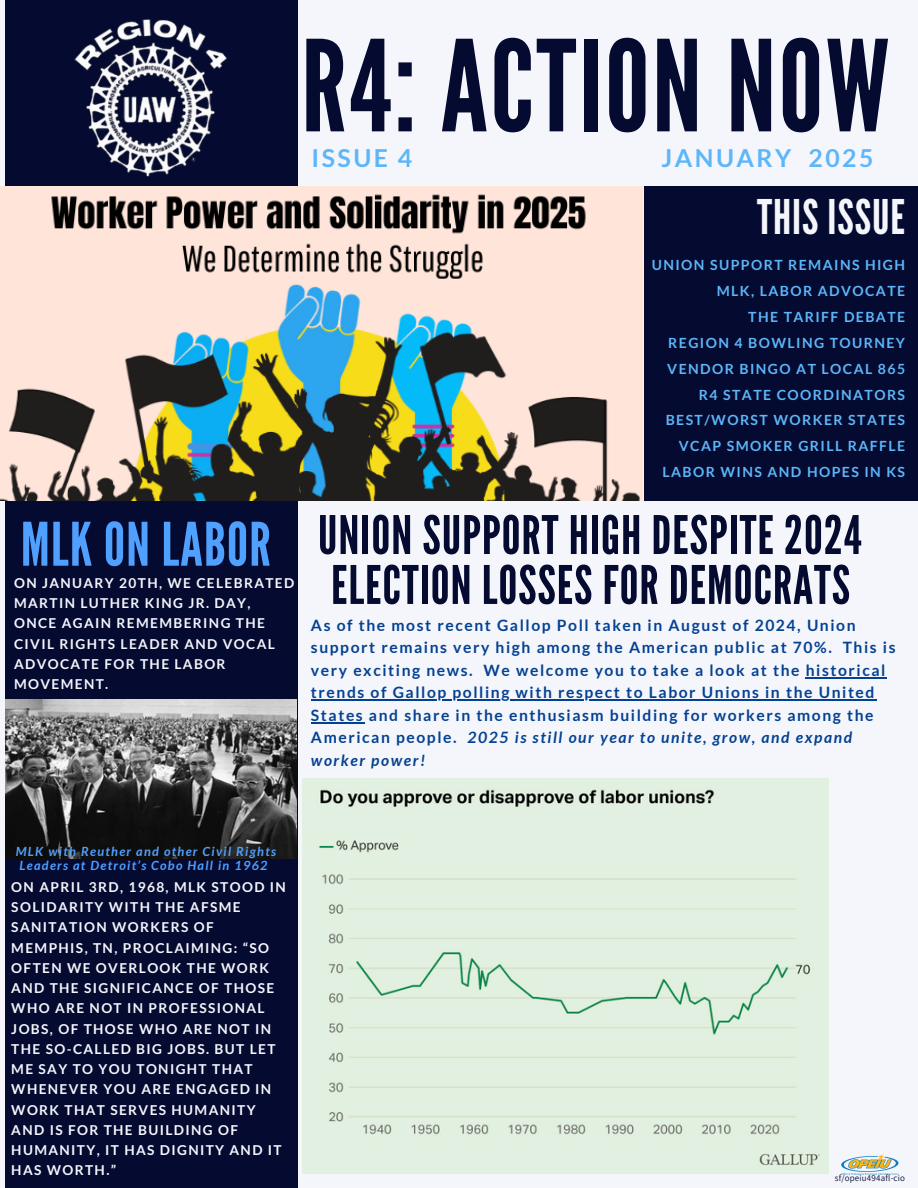
<style>
.page{position:relative;width:918px;height:1188px;background:#f4f6fc}
.page>*{position:absolute;margin:0;border:0;box-sizing:border-box;transform-origin:0 0}
.t1{font:126px "League Gothic";letter-spacing:.02em;color:#050a30}
.t2{font:59.85px "League Gothic";letter-spacing:.02em;color:#50a0ff}
.t3{font:53.1px "League Gothic";letter-spacing:.02em;color:#050a30}
.t4{font:47.7px "League Gothic";letter-spacing:.02em;color:#f4f6fc}
.t5{font:700 24.75px "Lato";letter-spacing:.1em;color:#5cb6f9}
.t6{font:700 15.75px/22.5px "Lato";letter-spacing:.1em;color:#054191}
.t7{font:700 14.1px "Lato";letter-spacing:.1em;color:#5cb6f9}
.t8{font:700 13.65px/20.2px "Lato";letter-spacing:.1em;color:#f4f6fc}
.t9{font:italic 700 12.75px "Lato";letter-spacing:.1em;color:#50a0ff}
.t10{font:9px "Assistant";letter-spacing:.02em;color:#050a30}
.s1{font-style:italic}
</style>
<div class="page">
<div style="left:5px;top:0;width:293px;height:1188px;background:#050a30"></div>
<img style="left:0;top:187px;width:642px;height:314px">
<div style="left:644px;top:187px;width:274px;height:314px;background:#050a30"></div>
<img style="left:62px;top:19px;width:181px;height:168px">
<img style="left:841px;top:1154px;width:58px;height:22px">
<img style="left:303px;top:779px;width:525px;height:395px">
<img style="left:5px;top:700px;width:291px;height:158px">
<hr style="left:806px;top:677px;width:81px;height:1px;background:#054191">
<hr style="left:311px;top:700px;width:565px;height:1px;background:#054191">
<hr style="left:311px;top:722px;width:53px;height:1px;background:#054191">
<p class="t1" style="left:301px;top:14px;width:590px">R4: ACTION NOW</p>
<p class="t5" style="left:312px;top:143px;width:102px">ISSUE 4</p>
<p class="t5" style="left:661px;top:143px;width:213px">JANUARY 2025</p>
<h1 class="t4" style="left:757px;top:189px;width:150px">THIS ISSUE</h1>
<h5 class="t7" style="left:652px;top:256px;width:255px">UNION SUPPORT REMAINS HIGH</h5>
<p class="t7" style="left:717px;top:282px;width:190px">MLK, LABOR ADVOCATE</p>
<p class="t7" style="left:748px;top:308px;width:158px">THE TARIFF DEBATE</p>
<h4 class="t7" style="left:668px;top:334px;width:238px">REGION 4 BOWLING TOURNEY</h4>
<p class="t7" style="left:667px;top:360px;width:239px">VENDOR BINGO AT LOCAL 865</p>
<p class="t7" style="left:699px;top:386px;width:208px">R4 STATE COORDINATORS</p>
<p class="t7" style="left:666px;top:411px;width:241px">BEST/WORST WORKER STATES</p>
<p class="t7" style="left:679px;top:437px;width:228px">VCAP SMOKER GRILL RAFFLE</p>
<p class="t7" style="left:662px;top:463px;width:244px">LABOR WINS AND HOPES IN KS</p>
<h2 class="t2" style="left:21px;top:510px;width:252px">MLK ON LABOR</h2>
<p class="t8" style="left:14px;top:572px;width:282px">ON JANUARY 20TH, WE CELEBRATED<br>MARTIN LUTHER KING JR. DAY,<br>ONCE AGAIN REMEMBERING THE<br>CIVIL RIGHTS LEADER AND VOCAL<br>ADVOCATE FOR THE LABOR<br>MOVEMENT.</p>
<p class="t3" style="left:318px;top:504px;width:545px">UNION SUPPORT HIGH DESPITE 2024</p>
<p class="t3" style="left:331px;top:554px;width:520px">ELECTION LOSSES FOR DEMOCRATS</p>
<p class="t6" style="left:311px;top:614px;width:586px">As of the most recent Gallop Poll taken in August of 2024, Union support remains very high among the American public at 70%. This is very exciting news. We welcome you to take a look at the historical</p>
<p class="t6" style="left:311px;top:681px;width:565px">trends of Gallop polling with respect to Labor Unions in the United States and share in the enthusiasm building for workers among the American people. <span class="s1">2025 is still our year to unite, grow, and expand worker power!</span></p>
<p class="t9" style="left:16px;top:843px;width:262px">MLK with Reuther and other Civil Rights</p>
<h3 class="t9" style="left:20px;top:857px;width:250px">Leaders at Detroit’s Cobo Hall in 1962</h3>
<p class="t8" style="left:11px;top:876px;width:276px">ON APRIL 3RD, 1968, MLK STOOD IN<br>SOLIDARITY WITH THE AFSME<br>SANITATION WORKERS OF<br>MEMPHIS, TN, PROCLAIMING: “SO<br>OFTEN WE OVERLOOK THE WORK<br>AND THE SIGNIFICANCE OF THOSE<br>WHO ARE NOT IN PROFESSIONAL<br>JOBS, OF THOSE WHO ARE NOT IN<br>THE SO-CALLED BIG JOBS. BUT LET<br>ME SAY TO YOU TONIGHT THAT<br>WHENEVER YOU ARE ENGAGED IN<br>WORK THAT SERVES HUMANITY<br>AND IS FOR THE BUILDING OF<br>HUMANITY, IT HAS DIGNITY AND IT<br>HAS WORTH.”</p>
<p class="t10" style="left:835px;top:1172px;width:72px">sf/opeiu494afl-cio</p>
</div>
